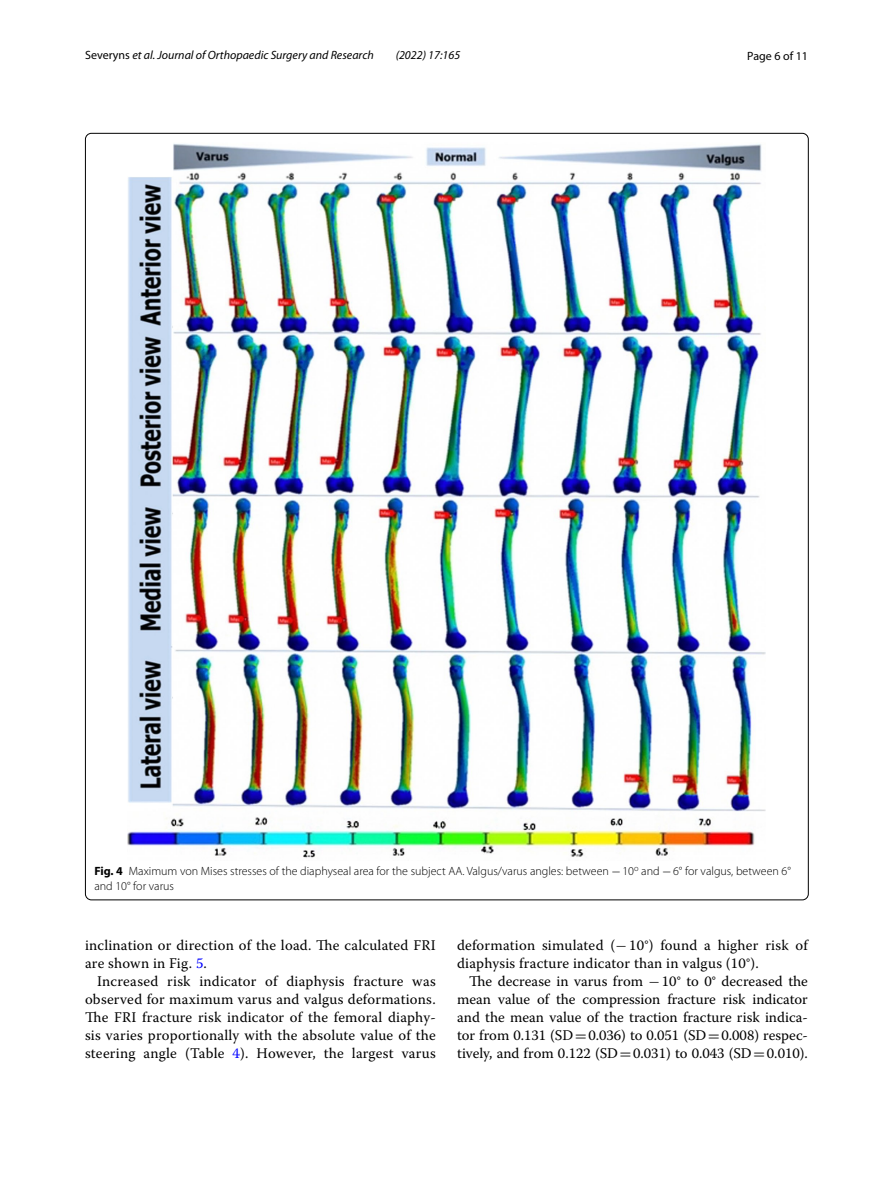
<style>
.page{position:relative;width:893px;height:1187px;background:#fff}
.page>*{position:absolute;margin:0;border:0;box-sizing:border-box;transform-origin:0 0}
.t1{font:14.7px/18px "Warnock Pro";letter-spacing:.015em;color:#000}
.t2{font:300 12px/15px "Myriad Pro";color:#000}
.t3{font:italic 12px "Myriad Pro";color:#000}
.t4{font:12px "Myriad Pro";color:#000}
.s1{font-style:normal}
.s2{font-weight:700}
.s3{font-family:"MTSY";font-weight:400}
.s4{color:#00f}
.s5{font-family:"MTSY"}
</style>
<div class="page">
<img style="left:128px;top:143px;width:638px;height:715px">
<p class="t3" style="left:85px;top:48px;width:290px"><span class="s1">Severyns</span> et al. Journal of Orthopaedic Surgery and Research</p>
<p class="t3" style="left:396px;top:48px;width:66px">(2022) 17:165</p>
<p class="t4" style="left:747px;top:48px;width:62px">Page 6 of 11</p>
<p class="t2" style="left:94px;top:864px;width:698px"><span class="s2">Fig. 4</span> Maximum von Mises stresses of the diaphyseal area for the subject AA. Valgus/varus angles: between <span class="s3">−</span> -10<sup>o</sup> and <span class="s3">−</span>6° for valgus, between 6° and 10° for varus</p>
<p class="t1" style="left:85px;top:935px;width:352px">inclination or direction of the load. The calculated FRI are shown in Fig. <span class="s4">5</span>.</p>
<p class="t1" style="left:85px;top:971px;width:352px;text-align:justify;text-indent:12px">Increased risk indicator of diaphysis fracture was observed for maximum varus and valgus deformations.<br>The FRI fracture risk indicator of the femoral diaphy&shy;sis varies proportionally with the absolute value of the steering angle (Table <span class="s4">4</span>). However, the largest varus</p>
<p class="t1" style="left:457px;top:935px;width:352px">deformation simulated (<span class="s5">−</span>10°) found a higher risk of diaphysis fracture indicator than in valgus (10°).</p>
<p class="t1" style="left:457px;top:971px;width:352px;text-align:justify;text-indent:12px">The decrease in varus from <span class="s5">−</span>10° to 0° decreased the mean value of the compression fracture risk indicator and the mean value of the traction fracture risk indica&shy;tor from 0.131 (SD<span class="s5">=</span>0.036) to 0.051 (SD<span class="s5">=</span>0.008) respec&shy;tively, and from 0.122 (SD<span class="s5">=</span>0.031) to 0.043 (SD<span class="s5">=</span>0.010).</p>
</div>
